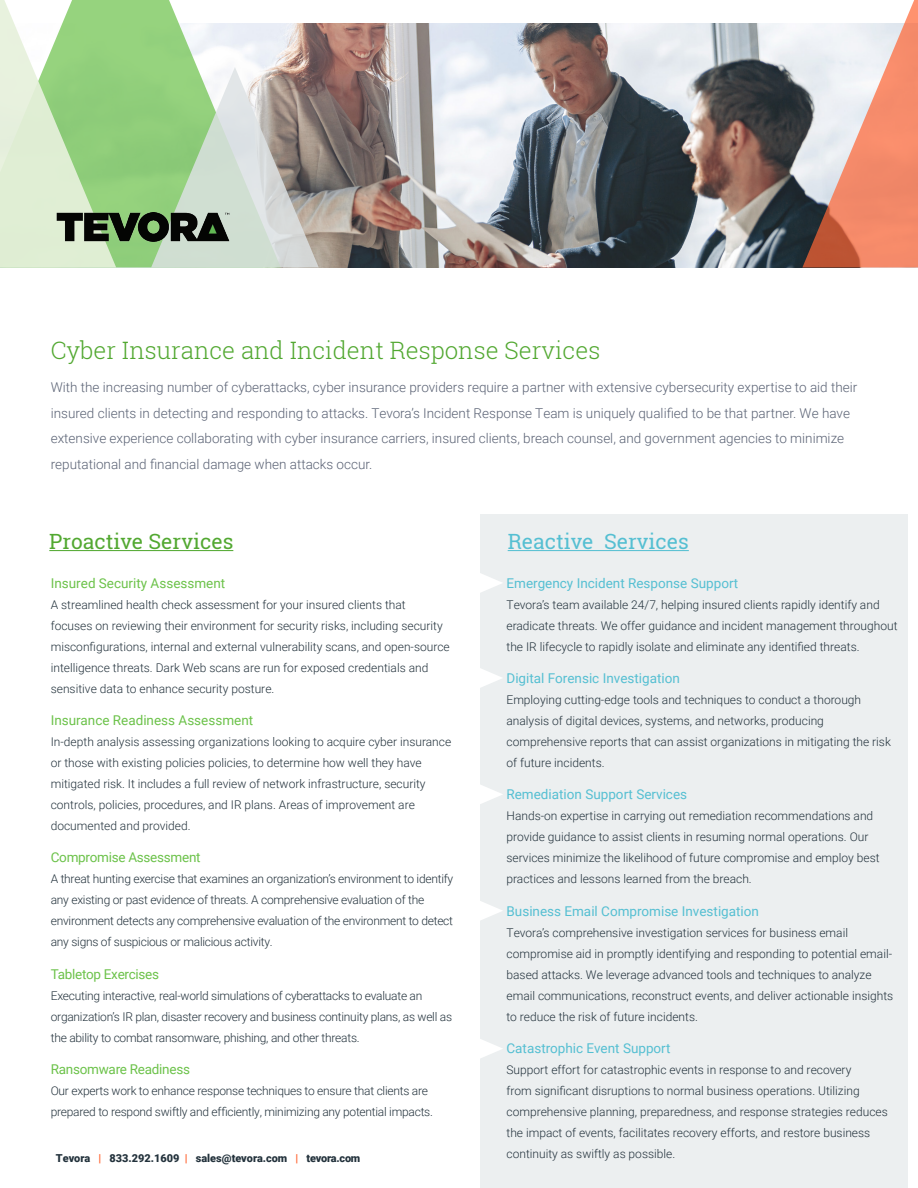
<style>
.page{position:relative;width:918px;height:1188px;background:#fff}
.page>*{position:absolute;margin:0;border:0;box-sizing:border-box;transform-origin:0 0}
.t1{font:300 24px "Roboto Slab";color:#52a831}
.t2{font:21px "Roboto Slab";color:#52a831}
.t3{font:21px "Roboto Slab";color:#55bfd2}
.t4{font:300 13.5px/25.5px "Roboto";color:#5a6274}
.t5{font:13.5px "Roboto";color:#55bfd2}
.t6{font:13.5px "Roboto";letter-spacing:-.02em;color:#6cc24a}
.t7{font:13.5px "Roboto";color:#6cc24a}
.t8{font:300 12px/21px "Roboto";color:#23323c}
.t9{font:300 12px/21px "Roboto";letter-spacing:-.02em;color:#23323c}
.t10{font:900 10.95px "Roboto";color:#23323c}
.s1{color:#ff6634}
</style>
<div class="page">
<div style="left:481px;top:514px;width:427px;height:674px;background:#eceff0"></div>
<img style="left:281px;top:24px;width:521px;height:244px">
<svg style="left:116px;top:0;width:165px;height:268px;fill:#96d37e"></svg>
<svg style="left:802px;top:0;width:116px;height:268px"></svg>
<svg style="left:151px;top:67px;width:168px;height:201px;background:#b7c8ae"></svg>
<svg style="left:0;top:0;width:116px;height:268px;background:#c3e3b4"></svg>
<img style="left:36px;top:212px;width:213px;height:31px">
<svg style="left:480px;top:572px;width:22px;height:22px"></svg>
<svg style="left:480px;top:667px;width:22px;height:22px"></svg>
<svg style="left:480px;top:783px;width:23px;height:22px"></svg>
<svg style="left:480px;top:900px;width:22px;height:22px"></svg>
<svg style="left:480px;top:1038px;width:23px;height:22px"></svg>
<hr style="left:49px;top:550px;width:184px;height:1px;background:#52a831">
<hr style="left:508px;top:550px;width:181px;height:1px;background:#55bfd2">
<p class="t1" style="left:51px;top:334px;width:551px">Cyber Insurance and Incident Response Services</p>
<p class="t4" style="left:51px;top:374px;width:808px">With the increasing number of cyberattacks, cyber insurance providers require a partner with extensive cybersecurity expertise to aid their insured clients in detecting and responding to attacks. Tevora’s Incident Response Team is uniquely qualified to be that partner. We have extensive experience collaborating with cyber insurance carriers, insured clients, breach counsel, and government agencies to minimize reputational and financial damage when attacks occur.</p>
<p class="t2" style="left:49px;top:527px;width:186px">Proactive Services</p>
<p class="t3" style="left:508px;top:527px;width:183px">Reactive Services</p>
<p class="t7" style="left:51px;top:574px;width:176px">Insured Security Assessment</p>
<p class="t8" style="left:51px;top:594px;width:401px">A streamlined health check assessment for your insured clients that focuses on reviewing their environment for security risks, including security misconfigurations, internal and external vulnerability scans, and open-source intelligence threats. Dark Web scans are run for exposed credentials and sensitive data to enhance security posture.</p>
<p class="t7" style="left:51px;top:711px;width:204px">Insurance Readiness Assessment</p>
<p class="t8" style="left:51px;top:731px;width:402px">In-depth analysis assessing organizations looking to acquire cyber insurance or those with existing policies policies, to determine how well they have mitigated risk. It includes a full review of network infrastructure, security controls, policies, procedures, and IR plans. Areas of improvement are documented and provided.</p>
<p class="t6" style="left:51px;top:848px;width:151px">Compromise Assessment</p>
<p class="t9" style="left:51px;top:868px;width:404px">A threat hunting exercise that examines an organization’s environment to identify any existing or past evidence of threats. A comprehensive evaluation of the environment detects any comprehensive evaluation of the environment to detect any signs of suspicious or malicious activity.</p>
<p class="t6" style="left:51px;top:964px;width:110px">Tabletop Exercises</p>
<p class="t9" style="left:51px;top:984px;width:403px">Executing interactive, real-world simulations of cyberattacks to evaluate an organization’s IR plan, disaster recovery and business continuity plans, as well as the ability to combat ransomware, phishing, and other threats.</p>
<p class="t6" style="left:51px;top:1060px;width:141px">Ransomware Readiness</p>
<p class="t9" style="left:51px;top:1080px;width:384px">Our experts work to enhance response techniques to ensure that clients are prepared to respond swiftly and efficiently, minimizing any potential impacts.</p>
<p class="t10" style="left:56px;top:1151px;width:306px">Tevora <span class="s1">|</span> 833.292.1609 <span class="s1">|</span> sales@tevora.com <span class="s1">|</span> tevora.com</p>
<p class="t5" style="left:507px;top:574px;width:233px">Emergency Incident Response Support</p>
<p class="t8" style="left:507px;top:594px;width:393px">Tevora’s team available 24/7, helping insured clients rapidly identify and eradicate threats. We offer guidance and incident management throughout the IR lifecycle to rapidly isolate and eliminate any identified threats.</p>
<p class="t5" style="left:507px;top:669px;width:175px">Digital Forensic Investigation</p>
<p class="t8" style="left:507px;top:689px;width:386px">Employing cutting-edge tools and techniques to conduct a thorough analysis of digital devices, systems, and networks, producing comprehensive reports that can assist organizations in mitigating the risk of future incidents.</p>
<p class="t5" style="left:507px;top:785px;width:182px">Remediation Support Services</p>
<p class="t8" style="left:507px;top:805px;width:375px">Hands-on expertise in carrying out remediation recommendations and provide guidance to assist clients in resuming normal operations. Our services minimize the likelihood of future compromise and employ best practices and lessons learned from the breach.</p>
<p class="t5" style="left:507px;top:901px;width:254px">Business Email Compromise Investigation</p>
<p class="t8" style="left:507px;top:921px;width:388px">Tevora’s comprehensive investigation services for business email compromise aid in promptly identifying and responding to potential email&shy;based attacks. We leverage advanced tools and techniques to analyze email communications, reconstruct events, and deliver actionable insights to reduce the risk of future incidents.</p>
<p class="t5" style="left:507px;top:1039px;width:166px">Catastrophic Event Support</p>
<p class="t8" style="left:507px;top:1059px;width:383px">Support effort for catastrophic events in response to and recovery<br>from significant disruptions to normal business operations. Utilizing comprehensive planning, preparedness, and response strategies reduces the impact of events, facilitates recovery efforts, and restore business continuity as swiftly as possible.</p>
</div>
